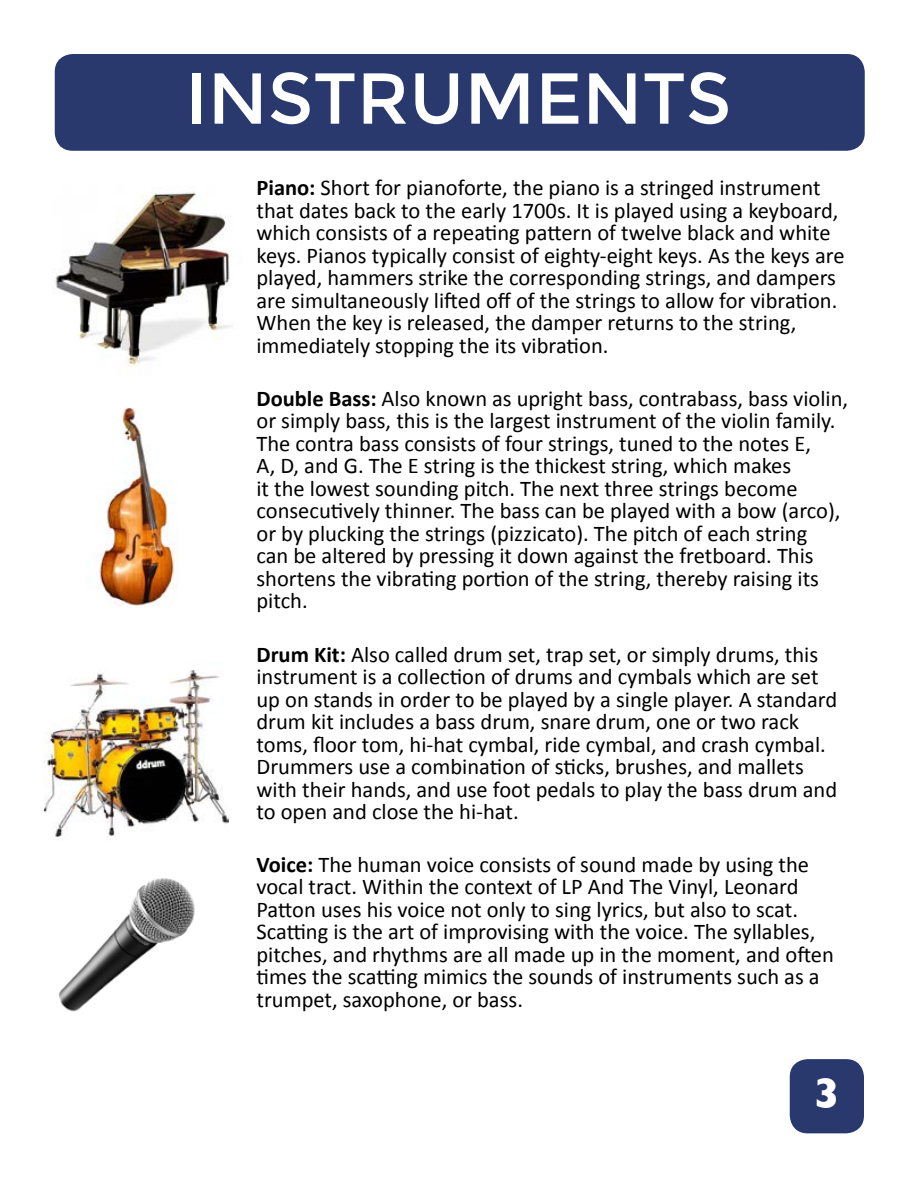
<style>
.page{position:relative;width:918px;height:1188px;background:#fff}
.page>*{position:absolute;margin:0;border:0;box-sizing:border-box;transform-origin:0 0}
.t1{font:72px "Montserrat";color:#fff}
.t2{font:700 43.5px "Gill Sans";color:#fff}
.t3{font:22.5px/22.5px "Calibri";color:#000}
.s1{font-weight:700}
</style>
<div class="page">
<img style="left:55px;top:192px;width:177px;height:175px">
<img style="left:97px;top:408px;width:78px;height:199px">
<img style="left:43px;top:670px;width:186px;height:170px">
<img style="left:59px;top:878px;width:136px;height:134px">
<div style="left:55px;top:54px;width:810px;height:97px;background:#29396e;border-radius:18px"></div>
<div style="left:790px;top:1059px;width:74px;height:74px;background:#29396e;border-radius:18px"></div>
<h1 class="t1" style="left:185px;top:57px;width:548px">I NSTRUMENTS</h1>
<p class="t3" style="left:256px;top:177px;width:590px"><span class="s1">Piano:</span> Short for pianoforte, the piano is a stringed instrument that dates back to the early 1700s. It is played using a keyboard, which consists of a repeating pattern of twelve black and white keys. Pianos typically consist of eighty-eight keys. As the keys are played, hammers strike the corresponding strings, and dampers are simultaneously lifted off of the strings to allow for vibration.<br>When the key is released, the damper returns to the string, immediately stopping the its vibration.</p>
<p class="t3" style="left:256px;top:387px;width:593px"><span class="s1">Double Bass:</span> Also known as upright bass, contrabass, bass violin, or simply bass, this is the largest instrument of the violin family.<br>The contra bass consists of four strings, tuned to the notes E,<br>A, D, and G. The E string is the thickest string, which makes<br>it the lowest sounding pitch. The next three strings become consecutively thinner. The bass can be played with a bow (arco), or by plucking the strings (pizzicato). The pitch of each string<br>can be altered by pressing it down against the fretboard. This shortens the vibrating portion of the string, thereby raising its pitch.</p>
<p class="t3" style="left:256px;top:643px;width:582px"><span class="s1">Drum Kit:</span> Also called drum set, trap set, or simply drums, this instrument is a collection of drums and cymbals which are set up on stands in order to be played by a single player. A standard drum kit includes a bass drum, snare drum, one or two rack toms, floor tom, hi-hat cymbal, ride cymbal, and crash cymbal.<br>Drummers use a combination of sticks, brushes, and mallets with their hands, and use foot pedals to play the bass drum and to open and close the hi-hat.</p>
<p class="t3" style="left:256px;top:853px;width:579px"><span class="s1">Voice:</span> The human voice consists of sound made by using the vocal tract. Within the context of LP And The Vinyl, Leonard Patton uses his voice not only to sing lyrics, but also to scat.<br>Scatting is the art of improvising with the voice. The syllables, pitches, and rhythms are all made up in the moment, and often times the scatting mimics the sounds of instruments such as a trumpet, saxophone, or bass.</p>
<h2 class="t2" style="left:814px;top:1058px;width:27px">3</h2>
</div>
